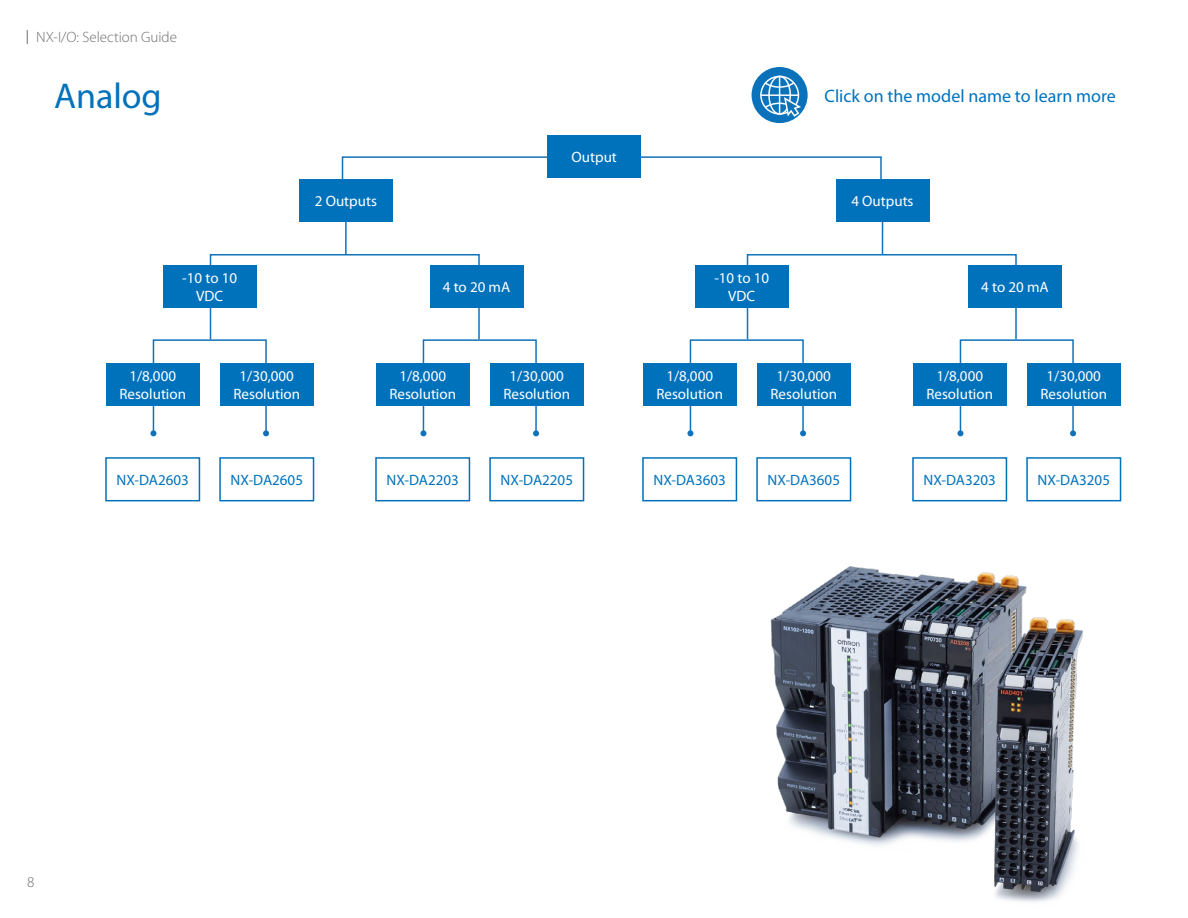
<style>
.page{position:relative;width:1188px;height:918px;background:#fff}
.page>*{position:absolute;margin:0;border:0;box-sizing:border-box;transform-origin:0 0}
.t1{font:36px "Myriad Pro";color:#0072bc}
.t2{font:18px "Myriad Pro";color:#0072bc}
.t3{font:15px/18px "Myriad Pro";color:#fff;text-align:center}
.t4{font:15px "Myriad Pro";color:#0072bc}
.t5{font:300 15px "Myriad Pro";color:#6d6e71}
</style>
<div class="page">
<img style="left:770px;top:566px;width:313px;height:336px">
<svg style="left:27px;top:30px;width:1px;height:14px"></svg>
<hr style="left:345px;top:218px;width:2px;height:37px;background:#1072ba">
<hr style="left:882px;top:219px;width:1px;height:36px;background:#1072ba">
<div style="left:342px;top:156px;width:540px;height:24px;border:2px solid #1072ba"></div>
<div style="left:690px;top:339px;width:114px;height:95px;border:2px solid #1072ba"></div>
<svg style="left:800px;top:430px;width:6px;height:6px"></svg>
<svg style="left:687px;top:430px;width:6px;height:6px"></svg>
<div style="left:153px;top:339px;width:114px;height:95px;border:2px solid #1072ba"></div>
<svg style="left:263px;top:430px;width:6px;height:6px"></svg>
<svg style="left:150px;top:430px;width:6px;height:6px"></svg>
<div style="left:960px;top:339px;width:114px;height:95px;border:2px solid #1072ba"></div>
<svg style="left:1070px;top:430px;width:6px;height:6px"></svg>
<svg style="left:957px;top:430px;width:6px;height:6px"></svg>
<div style="left:423px;top:339px;width:114px;height:95px;border:2px solid #1072ba"></div>
<svg style="left:533px;top:430px;width:6px;height:6px"></svg>
<svg style="left:420px;top:430px;width:6px;height:6px"></svg>
<div style="left:747px;top:254px;width:270px;height:86px;border:2px solid #1072ba"></div>
<div style="left:210px;top:254px;width:270px;height:86px;border:2px solid #1072ba"></div>
<div style="left:299px;top:179px;width:94px;height:43px;background:#0072bc"></div>
<div style="left:430px;top:265px;width:93px;height:43px;background:#0072bc"></div>
<div style="left:968px;top:265px;width:94px;height:43px;background:#0072bc"></div>
<div style="left:163px;top:265px;width:93px;height:43px;background:#0072bc"></div>
<div style="left:643px;top:363px;width:93px;height:43px;background:#0072bc"></div>
<div style="left:106px;top:363px;width:93px;height:43px;background:#0072bc"></div>
<div style="left:642px;top:457px;width:95px;height:44px;border:2px solid #0072bc"></div>
<div style="left:913px;top:363px;width:93px;height:43px;background:#0072bc"></div>
<div style="left:376px;top:363px;width:93px;height:43px;background:#0072bc"></div>
<div style="left:912px;top:457px;width:95px;height:44px;border:2px solid #0072bc"></div>
<div style="left:757px;top:363px;width:94px;height:43px;background:#0072bc"></div>
<div style="left:220px;top:363px;width:94px;height:43px;background:#0072bc"></div>
<div style="left:756px;top:457px;width:95px;height:44px;border:2px solid #0072bc"></div>
<div style="left:1027px;top:363px;width:94px;height:43px;background:#0072bc"></div>
<div style="left:490px;top:363px;width:94px;height:43px;background:#0072bc"></div>
<div style="left:1026px;top:457px;width:95px;height:44px;border:2px solid #0072bc"></div>
<div style="left:105px;top:457px;width:95px;height:44px;border:2px solid #0072bc"></div>
<div style="left:375px;top:457px;width:95px;height:44px;border:2px solid #0072bc"></div>
<div style="left:219px;top:457px;width:95px;height:44px;border:2px solid #0072bc"></div>
<div style="left:489px;top:457px;width:95px;height:44px;border:2px solid #0072bc"></div>
<div style="left:695px;top:265px;width:94px;height:43px;background:#0072bc"></div>
<div style="left:836px;top:179px;width:93px;height:43px;background:#0072bc"></div>
<div style="left:548px;top:135px;width:93px;height:43px;background:#0072bc"></div>
<div style="left:752px;top:67px;width:56px;height:56px;background:#0a72ba;border-radius:50%"></div>
<svg style="left:759px;top:75px;width:42px;height:43px"></svg>
<p class="t5" style="left:36px;top:29px;width:142px">NX-I/O: Selection Guide</p>
<h1 class="t1" style="left:54px;top:76px;width:109px">Analog</h1>
<p class="t3" style="left:182px;top:270px;width:56px">-10 to 10<br>VDC</p>
<p class="t3" style="left:315px;top:193px;width:64px">2 Outputs</p>
<p class="t3" style="left:572px;top:148px;width:47px">Output</p>
<p class="t2" style="left:825px;top:86px;width:293px">Click on the model name to learn more</p>
<p class="t3" style="left:851px;top:193px;width:64px">4 Outputs</p>
<p class="t3" style="left:714px;top:270px;width:56px">-10 to 10<br>VDC</p>
<p class="t3" style="left:443px;top:279px;width:69px">4 to 20 mA</p>
<p class="t3" style="left:981px;top:279px;width:69px">4 to 20 mA</p>
<p class="t3" style="left:119px;top:367px;width:68px">1/8,000<br>Resolution</p>
<p class="t3" style="left:233px;top:367px;width:68px">1/30,000<br>Resolution</p>
<p class="t3" style="left:389px;top:367px;width:68px">1/8,000<br>Resolution</p>
<p class="t3" style="left:503px;top:367px;width:68px">1/30,000<br>Resolution</p>
<p class="t3" style="left:656px;top:367px;width:68px">1/8,000<br>Resolution</p>
<p class="t3" style="left:770px;top:367px;width:68px">1/30,000<br>Resolution</p>
<p class="t3" style="left:926px;top:367px;width:68px">1/8,000<br>Resolution</p>
<p class="t3" style="left:1040px;top:367px;width:68px">1/30,000<br>Resolution</p>
<p class="t4" style="left:116px;top:472px;width:74px">NX-DA2603</p>
<p class="t4" style="left:231px;top:472px;width:74px">NX-DA2605</p>
<p class="t4" style="left:386px;top:472px;width:74px">NX-DA2203</p>
<p class="t4" style="left:501px;top:472px;width:74px">NX-DA2205</p>
<p class="t4" style="left:1038px;top:472px;width:74px">NX-DA3205</p>
<p class="t4" style="left:653px;top:472px;width:74px">NX-DA3603</p>
<p class="t4" style="left:768px;top:472px;width:74px">NX-DA3605</p>
<p class="t4" style="left:923px;top:472px;width:74px">NX-DA3203</p>
<p class="t5" style="left:27px;top:874px;width:9px">8</p>
</div>
